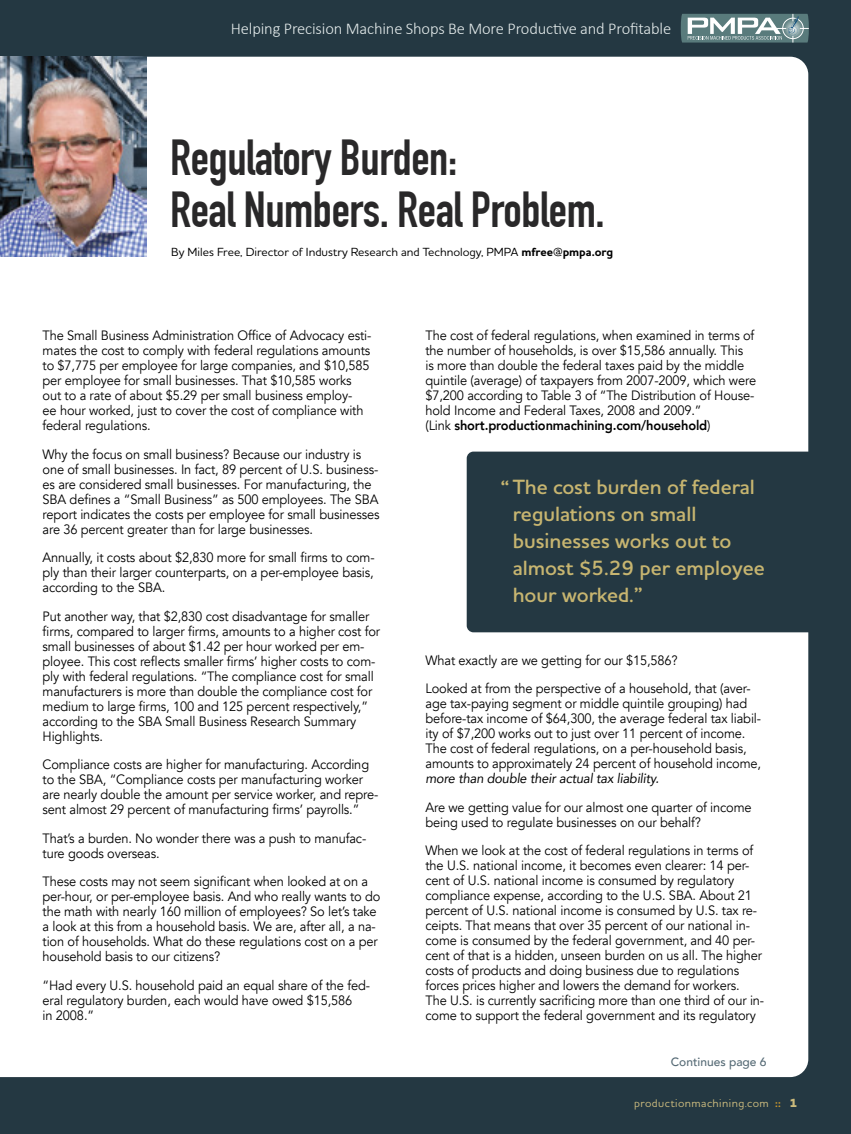
<style>
.page{position:relative;width:851px;height:1134px;background:#fff}
.page>*{position:absolute;margin:0;border:0;box-sizing:border-box;transform-origin:0 0}
.t1{font:700 49.5px/52.5px "DIN Condensed";letter-spacing:-.01em;color:#292829}
.t2{font:600 21px/27px "Houschka Pro";color:#c7b570}
.t3{font:300 16.5px "Calibri";letter-spacing:-.01em;color:#e4ebeb}
.t4{font:13.5px/15px "Avenir";letter-spacing:-.01em;color:#000;scale:.95 1}
.t5{font:italic 13.5px "Avenir";letter-spacing:-.01em;color:#000;scale:.95 1}
.t6{font:500 12px "Houschka Pro";color:#000}
.t7{font:500 12px "Avenir";color:#556a75}
.t8{font:500 11.25px "Houschka Pro";letter-spacing:.04em;color:#cdbc7f}
.s1{font-weight:700}
.s2{font-weight:800}
.s3{font-weight:700;font-size:10.5px;color:#d09b2c}
.s4{font-weight:800;font-size:12px;color:#ccbb7c}
</style>
<div class="page">
<div style="left:0;top:0;width:850px;height:1134px;background:#243842"></div>
<div style="left:0;top:57px;width:808px;height:1020px;background:#fff"></div>
<img style="left:0;top:57px;width:147px;height:199px">
<svg style="left:466px;top:452px;width:342px;height:180px"></svg>
<svg style="left:680px;top:14px;width:129px;height:29px;background:#839c9d"></svg>
<p class="t3" style="left:231px;top:18px;width:442px">Helping Precision Machine Shops Be More Productive and Profitable</p>
<h1 class="t1" style="left:170px;top:131px;width:436px">Regulatory Burden:<br>Real Numbers. Real Problem.</h1>
<p class="t6" style="left:171px;top:245px;width:443px">By Miles Free, Director of Industry Research and Technology, PMPA <span class="s1">mfree@pmpa.org</span></p>
<p class="t4" style="left:43px;top:328px;width:347px">The Small Business Administration Office of Advocacy esti&shy;mates the cost to comply with federal regulations amounts to $7,775 per employee for large companies, and $10,585 per employee for small businesses. That $10,585 works out to a rate of about $5.29 per small business employ-<br>ee hour worked, just to cover the cost of compliance with federal regulations.</p>
<p class="t4" style="left:43px;top:447px;width:356px">Why the focus on small business? Because our industry is one of small businesses. In fact, 89 percent of U.S. business&shy;es are considered small businesses. For manufacturing, the SBA defines a “Small Business” as 500 employees. The SBA report indicates the costs per employee for small businesses are 36 percent greater than for large businesses.</p>
<p class="t4" style="left:43px;top:550px;width:351px;text-align:justify">Annually, it costs about $2,830 more for small firms to com&shy;ply than their larger counterparts, on a per-employee basis, according to the SBA.</p>
<p class="t4" style="left:43px;top:609px;width:357px">Put another way, that $2,830 cost disadvantage for smaller firms, compared to larger firms, amounts to a higher cost for small businesses of about $1.42 per hour worked per em&shy;ployee. This cost reflects smaller firms’ higher costs to com&shy;ply with federal regulations. “The compliance cost for small manufacturers is more than double the compliance cost for medium to large firms, 100 and 125 percent respectively,” according to the SBA Small Business Research Summary Highlights.</p>
<p class="t4" style="left:43px;top:757px;width:355px">Compliance costs are higher for manufacturing. According to the SBA, “Compliance costs per manufacturing worker are nearly double the amount per service worker, and repre&shy;sent almost 29 percent of manufacturing firms’ payrolls.”</p>
<p class="t4" style="left:43px;top:831px;width:342px">That’s a burden. No wonder there was a push to manufac&shy;ture goods overseas.</p>
<p class="t4" style="left:43px;top:874px;width:357px">These costs may not seem significant when looked at on a per-hour, or per-employee basis. And who really wants to do the math with nearly 160 million of employees? So let’s take a look at this from a household basis. We are, after all, a na&shy;tion of households. What do these regulations cost on a per household basis to our citizens?</p>
<p class="t4" style="left:43px;top:978px;width:346px">“Had every U.S. household paid an equal share of the fed&shy;eral regulatory burden, each would have owed $15,586<br>in 2008.”</p>
<p class="t4" style="left:425px;top:328px;width:349px">The cost of federal regulations, when examined in terms of the number of households, is over $15,586 annually. This<br>is more than double the federal taxes paid by the middle quintile (average) of taxpayers from 2007-2009, which were $7,200 according to Table 3 of “The Distribution of House&shy;hold Income and Federal Taxes, 2008 and 2009.”<br>(Link <span class="s2">short.productionmachining.com/household</span>)</p>
<h2 class="t2" style="left:512px;top:473px;width:253px;text-indent:-12px">“The cost burden of federal regulations on small businesses works out to almost $5.29 per employee hour worked.”</h2>
<p class="t4" style="left:425px;top:646px;width:344px;line-height:28.5px">What exactly are we getting for our $15,586?<br>Looked at from the perspective of a household, that (aver-</p>
<p class="t4" style="left:425px;top:696px;width:355px">age tax-paying segment or middle quintile grouping) had before-tax income of $64,300, the average federal tax liabil&shy;ity of $7,200 works out to just over 11 percent of income.<br>The cost of federal regulations, on a per-household basis, amounts to approximately 24 percent of household income,</p>
<p class="t5" style="left:425px;top:770px;width:247px">more than double their actual tax liability.</p>
<p class="t4" style="left:425px;top:800px;width:345px">Are we getting value for our almost one quarter of income being used to regulate businesses on our behalf?</p>
<p class="t4" style="left:425px;top:843px;width:358px">When we look at the cost of federal regulations in terms of the U.S. national income, it becomes even clearer: 14 per&shy;cent of U.S. national income is consumed by regulatory compliance expense, according to the U.S. SBA. About 21 percent of U.S. national income is consumed by U.S. tax re&shy;ceipts. That means that over 35 percent of our national in&shy;come is consumed by the federal government, and 40 per&shy;cent of that is a hidden, unseen burden on us all. The higher costs of products and doing business due to regulations forces prices higher and lowers the demand for workers.<br>The U.S. is currently sacrificing more than one third of our in&shy;come to support the federal government and its regulatory</p>
<p class="t7" style="left:670px;top:1052px;width:97px">Continues page 6</p>
<p class="t8" style="left:634px;top:1096px;width:164px">productionmachining.com <span class="s3">::</span> <span class="s4">1</span></p>
</div>
